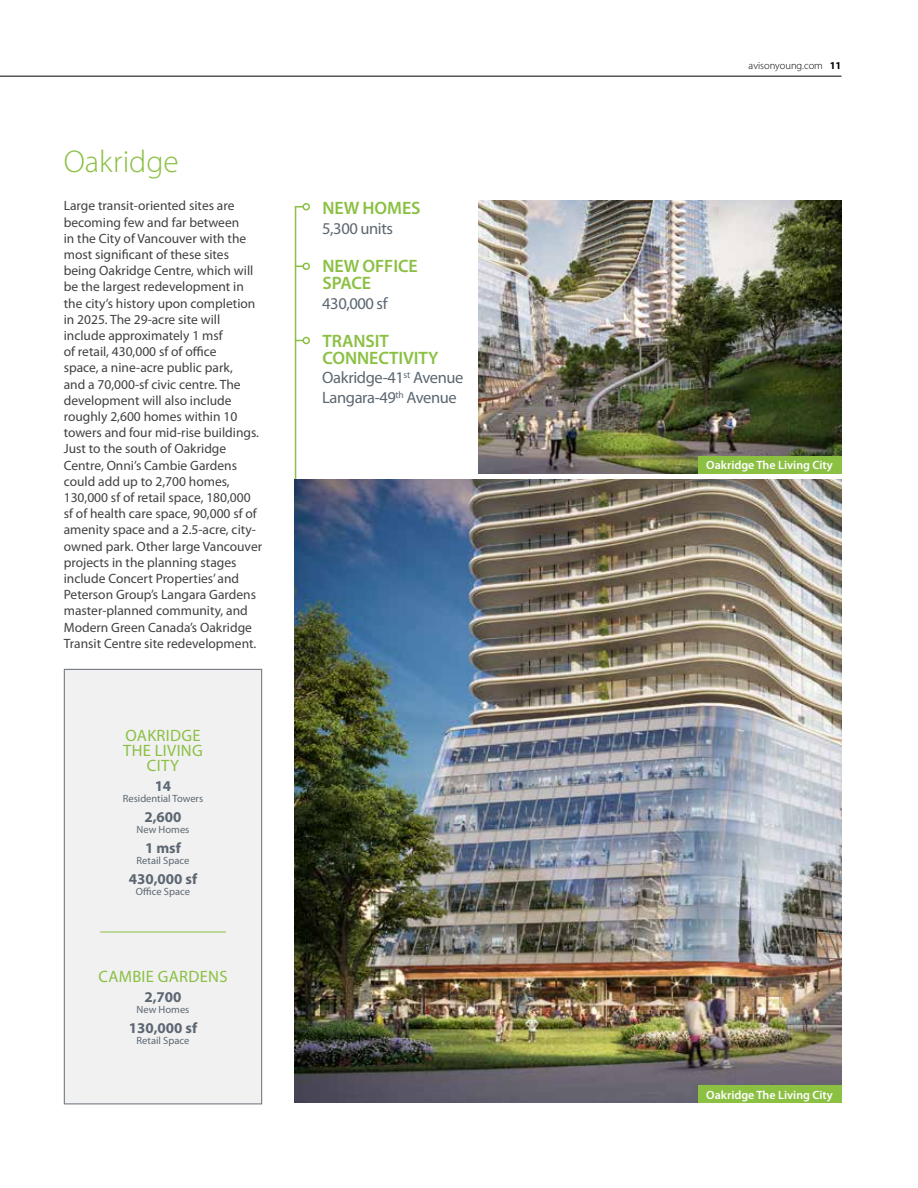
<style>
.page{position:relative;width:918px;height:1188px;background:#fff}
.page>*{position:absolute;margin:0;border:0;box-sizing:border-box;transform-origin:0 0}
.t1{font:300 31.5px "Myriad Pro";color:#8bc043}
.t2{font:600 18px/16.5px "Myriad Pro";letter-spacing:-.005em;color:#8bc043}
.t3{font:16.5px/19.8px "Myriad Pro";letter-spacing:-.025em;color:#5c6771}
.t4{font:16.5px/15px "Myriad Pro";letter-spacing:.02em;color:#8bc043;text-align:center}
.t5{font:700 15px "Myriad Pro";color:#5c6771}
.t6{font:13.5px/16.2px "Myriad Pro";color:#414042}
.t7{font:600 12px "Myriad Pro";color:#fff}
.t8{font:10.5px "Myriad Pro";color:#5c6771}
.t9{font:300 10.5px "Myriad Pro";color:#000}
.s1{font-weight:700}
</style>
<div class="page">
<hr style="left:295px;top:207px;width:1px;height:531px;background:#8bc043">
<div style="left:303px;top:203px;width:7px;height:7px;border:2px solid #8bc043;border-radius:50%"></div>
<div style="left:303px;top:263px;width:7px;height:7px;border:2px solid #8bc043;border-radius:50%"></div>
<div style="left:303px;top:337px;width:7px;height:7px;border:2px solid #8bc043;border-radius:50%"></div>
<img style="left:295px;top:480px;width:546px;height:623px">
<img style="left:479px;top:200px;width:362px;height:274px">
<div style="left:698px;top:1085px;width:143px;height:18px;background:#8bc043"></div>
<div style="left:698px;top:456px;width:143px;height:18px;background:#8bc043"></div>
<div style="left:64px;top:669px;width:198px;height:435px;background:#f1f1f2;border:1px solid #767b85"></div>
<hr style="left:100px;top:932px;width:126px;height:1px;background:#8bc043">
<hr style="left:0;top:76px;width:841px;height:1px;background:#000">
<h1 class="t1" style="left:64px;top:143px;width:117px">Oakridge</h1>
<p class="t6" style="left:64px;top:198px;width:200px">Large transit-oriented sites are becoming few and far between<br>in the City of Vancouver with the most significant of these sites being Oakridge Centre, which will be the largest redevelopment in the city’s history upon completion in 2025. The 29-acre site will include approximately 1 msf<br>of retail, 430,000 sf of office<br>space, a nine-acre public park,<br>and a 70,000-sf civic centre. The development will also include roughly 2,600 homes within 10 towers and four mid-rise buildings.<br>Just to the south of Oakridge<br>Centre, Onni’s Cambie Gardens could add up to 2,700 homes,<br>130,000 sf of retail space, 180,000 sf of health care space, 90,000 sf of amenity space and a 2.5-acre, city&shy;owned park. Other large Vancouver projects in the planning stages include Concert Properties’ and<br>Peterson Group’s Langara Gardens master-planned community, and<br>Modern Green Canada’s Oakridge<br>Transit Centre site redevelopment.</p>
<h2 class="t2" style="left:322px;top:199px;width:100px">NEW HOMES</h2>
<p class="t3" style="left:322px;top:218px;width:72px">5,300 units</p>
<h2 class="t2" style="left:322px;top:257px;width:97px">NEW OFFICE<br>SPACE</h2>
<p class="t3" style="left:322px;top:293px;width:67px">430,000 sf</p>
<h2 class="t2" style="left:322px;top:332px;width:118px">TRANSIT<br>CONNECTIVITY</h2>
<p class="t3" style="left:322px;top:368px;width:143px">Oakridge-41<sup>st</sup> Avenue<br>Langara-49<sup>th</sup> Avenue</p>
<p class="t4" style="left:123px;top:727px;width:81px">OAKRIDGE<br>THE LIVING<br>CITY</p>
<p class="t5" style="left:155px;top:776px;width:18px">14</p>
<p class="t8" style="left:123px;top:792px;width:82px">Residential Towers</p>
<p class="t5" style="left:144px;top:807px;width:39px">2,600</p>
<p class="t8" style="left:137px;top:823px;width:54px">New Homes</p>
<p class="t5" style="left:145px;top:838px;width:37px">1 msf</p>
<p class="t8" style="left:137px;top:854px;width:54px">Retail Space</p>
<p class="t5" style="left:129px;top:869px;width:70px">430,000 sf</p>
<p class="t8" style="left:136px;top:885px;width:56px">Office Space</p>
<p class="t4" style="left:98px;top:968px;width:131px">CAMBIE GARDENS</p>
<p class="t5" style="left:144px;top:987px;width:39px">2,700</p>
<p class="t8" style="left:137px;top:1003px;width:54px">New Homes</p>
<p class="t5" style="left:129px;top:1018px;width:70px">130,000 sf</p>
<p class="t8" style="left:137px;top:1034px;width:54px">Retail Space</p>
<p class="t9" style="left:749px;top:59px;width:94px">avisonyoung.com <span class="s1">11</span></p>
<p class="t7" style="left:706px;top:458px;width:128px">Oakridge The Living City</p>
<p class="t7" style="left:706px;top:1087px;width:128px">Oakridge The Living City</p>
</div>
